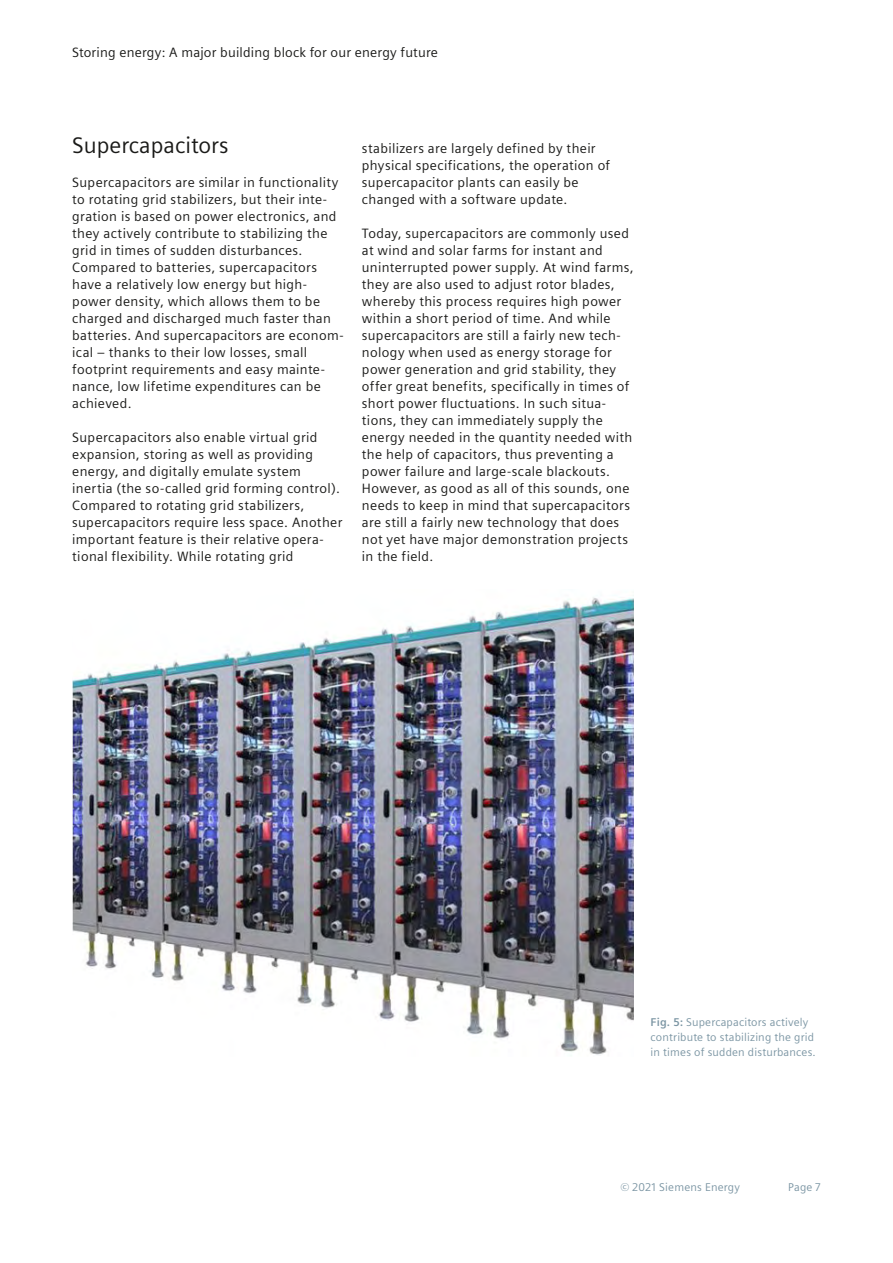
<style>
.page{position:relative;width:893px;height:1263px;background:#fff}
.page>*{position:absolute;margin:0;border:0;box-sizing:border-box;transform-origin:0 0}
._03__Subhead_15pt_12{font:22.5px "Siemens Sans";color:#1a1a18}
._04__Copy_9pt_4mm{font:13.5px/17px "Siemens Sans";letter-spacing:.025em;color:#1a1a18}
._05__Caption_7_5pt_1{font:11.25px/14.7px "Siemens Sans";letter-spacing:.015em;color:#7c96a4}
.s1{font-weight:700}
</style>
<div class="page">
<img style="left:72px;top:595px;width:562px;height:460px">
<p class="_04__Copy_9pt_4mm" style="left:72px;top:44px;width:367px">Storing energy: A major building block for our energy future</p>
<p class="_03__Subhead_15pt_12" style="left:72px;top:133px;width:158px">Supercapacitors</p>
<p class="_04__Copy_9pt_4mm" style="left:72px;top:174px;width:273px">Supercapacitors are similar in functionality to rotating grid stabilizers, but their inte&shy;gration is based on power electronics, and they actively contribute to stabilizing the grid in times of sudden disturbances.<br>Compared to batteries, supercapacitors have a relatively low energy but high&shy;power density, which allows them to be charged and discharged much faster than batteries. And supercapacitors are econom&shy;ical – thanks to their low losses, small footprint requirements and easy mainte&shy;nance, low lifetime expenditures can be achieved.</p>
<p class="_04__Copy_9pt_4mm" style="left:72px;top:429px;width:272px">Supercapacitors also enable virtual grid expansion, storing as well as providing energy, and digitally emulate system inertia (the so-called grid forming control).<br>Compared to rotating grid stabilizers, supercapacitors require less space. Another important feature is their relative opera&shy;tional flexibility. While rotating grid</p>
<p class="_04__Copy_9pt_4mm" style="left:362px;top:140px;width:250px">stabilizers are largely defined by their physical specifications, the operation of supercapacitor plants can easily be changed with a software update.</p>
<p class="_04__Copy_9pt_4mm" style="left:362px;top:225px;width:273px">Today, supercapacitors are commonly used at wind and solar farms for instant and uninterrupted power supply. At wind farms, they are also used to adjust rotor blades, whereby this process requires high power within a short period of time. And while supercapacitors are still a fairly new tech&shy;nology when used as energy storage for power generation and grid stability, they offer great benefits, specifically in times of short power fluctuations. In such situa&shy;tions, they can immediately supply the energy needed in the quantity needed with the help of capacitors, thus preventing a power failure and large-scale blackouts.<br>However, as good as all of this sounds, one needs to keep in mind that supercapacitors are still a fairly new technology that does not yet have major demonstration projects in the field.</p>
<p class="_05__Caption_7_5pt_1" style="left:651px;top:1015px;width:167px"><span class="s1">Fig. 5:</span> Supercapacitors actively contribute to stabilizing the grid in times of sudden disturbances.</p>
<p class="_05__Caption_7_5pt_1" style="left:620px;top:1179px;width:121px">© 2021 Siemens Energy</p>
<p class="_05__Caption_7_5pt_1" style="left:788px;top:1179px;width:34px">Page 7</p>
</div>
